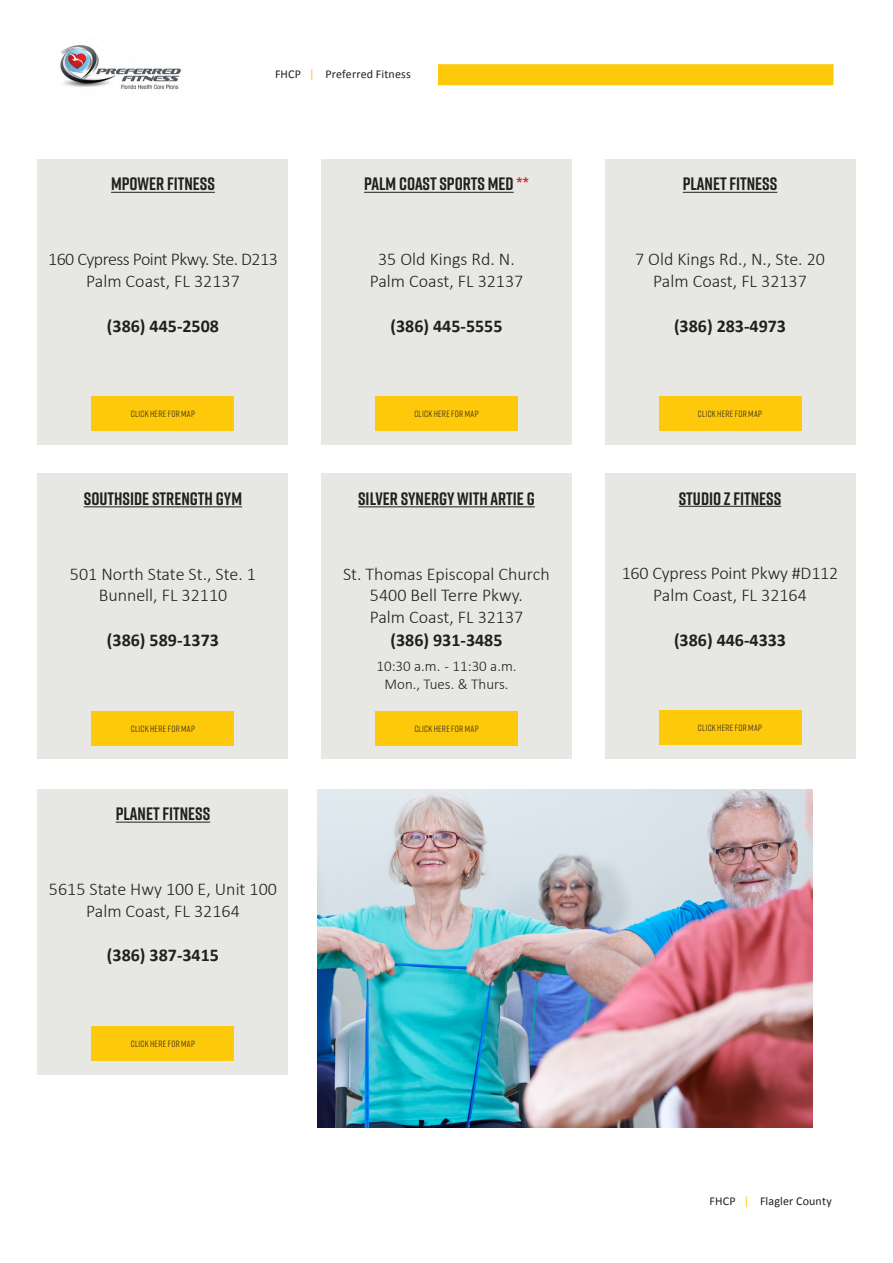
<style>
.page{position:relative;width:893px;height:1263px;background:#fff}
.page>*{position:absolute;margin:0;border:0;box-sizing:border-box;transform-origin:0 0}
.t1{font:300 18px "Calibri";color:#231f20}
.t2{font:700 18px "Rift";color:#231f20}
.t3{font:700 18px "Calibri";color:#231f20}
.t4{font:300 18px "Calibri";letter-spacing:-.03em;color:#231f20}
.t5{font:300 15px "Calibri";color:#231f20}
._8_Content_black_Sou{font:12px "Calibri";letter-spacing:.01em;color:#231f20}
._6_Content_black_Sou{font:9px "Rift";letter-spacing:.04em;color:#231f20}
.s1{color:#fec80b}
.s2{color:#d1232a}
</style>
<div class="page">
<div style="left:37px;top:159px;width:251px;height:285px;background:#e7e8e4"></div>
<div style="left:37px;top:474px;width:251px;height:285px;background:#e7e8e4"></div>
<div style="left:37px;top:789px;width:251px;height:285px;background:#e7e8e4"></div>
<div style="left:438px;top:64px;width:395px;height:21px;background:#fec80b"></div>
<img style="left:60px;top:45px;width:121px;height:45px">
<hr style="left:111px;top:192px;width:104px;height:1px;background:#231f20">
<div style="left:321px;top:159px;width:251px;height:285px;background:#e7e8e4"></div>
<hr style="left:364px;top:192px;width:150px;height:1px;background:#231f20">
<div style="left:604px;top:159px;width:251px;height:285px;background:#e7e8e4"></div>
<hr style="left:683px;top:192px;width:94px;height:1px;background:#231f20">
<hr style="left:84px;top:506px;width:158px;height:1px;background:#231f20">
<hr style="left:116px;top:822px;width:94px;height:1px;background:#231f20">
<div style="left:321px;top:474px;width:251px;height:285px;background:#e7e8e4"></div>
<hr style="left:358px;top:506px;width:177px;height:1px;background:#231f20">
<div style="left:604px;top:473px;width:251px;height:285px;background:#e7e8e4"></div>
<hr style="left:679px;top:506px;width:102px;height:1px;background:#231f20">
<img style="left:317px;top:790px;width:496px;height:337px">
<div style="left:92px;top:397px;width:142px;height:34px;background:#fec80b"></div>
<div style="left:375px;top:397px;width:143px;height:34px;background:#fec80b"></div>
<div style="left:659px;top:397px;width:142px;height:34px;background:#fec80b"></div>
<div style="left:92px;top:711px;width:142px;height:34px;background:#fec80b"></div>
<div style="left:92px;top:1026px;width:142px;height:34px;background:#fec80b"></div>
<div style="left:375px;top:711px;width:143px;height:34px;background:#fec80b"></div>
<div style="left:659px;top:711px;width:142px;height:34px;background:#fec80b"></div>
<p class="_8_Content_black_Sou" style="left:275px;top:67px;width:137px">FHCP <span class="s1">|</span> Preferred Fitness</p>
<p class="t2" style="left:111px;top:171px;width:105px">MPOWER FITNESS</p>
<p class="t2" style="left:364px;top:171px;width:166px">PALM COAST SPORTS MED <span class="s2">**</span></p>
<p class="t2" style="left:683px;top:171px;width:96px">PLANET FITNESS</p>
<p class="t4" style="left:48px;top:248px;width:231px">160 Cypress Point Pkwy. Ste. D213</p>
<p class="t1" style="left:86px;top:270px;width:155px">Palm Coast, FL 32137</p>
<p class="t3" style="left:107px;top:313px;width:114px">(386) 445-2508</p>
<p class="t1" style="left:378px;top:248px;width:138px">35 Old Kings Rd. N.</p>
<p class="t1" style="left:370px;top:270px;width:155px">Palm Coast, FL 32137</p>
<p class="t3" style="left:390px;top:313px;width:114px">(386) 445-5555</p>
<p class="t1" style="left:635px;top:248px;width:191px">7 Old Kings Rd., N., Ste. 20</p>
<p class="t1" style="left:653px;top:270px;width:155px">Palm Coast, FL 32137</p>
<p class="t3" style="left:674px;top:313px;width:114px">(386) 283-4973</p>
<p class="_6_Content_black_Sou" style="left:131px;top:408px;width:66px">CLICK HERE FOR MAP</p>
<p class="_6_Content_black_Sou" style="left:414px;top:408px;width:66px">CLICK HERE FOR MAP</p>
<p class="_6_Content_black_Sou" style="left:698px;top:408px;width:66px">CLICK HERE FOR MAP</p>
<p class="t2" style="left:84px;top:486px;width:160px">SOUTHSIDE STRENGTH GYM</p>
<p class="t1" style="left:70px;top:563px;width:187px">501 North State St., Ste. 1</p>
<p class="t1" style="left:99px;top:584px;width:130px">Bunnell, FL 32110</p>
<p class="t3" style="left:107px;top:627px;width:114px">(386) 589-1373</p>
<p class="_6_Content_black_Sou" style="left:131px;top:722px;width:66px">CLICK HERE FOR MAP</p>
<p class="t2" style="left:116px;top:801px;width:96px">PLANET FITNESS</p>
<p class="t1" style="left:49px;top:878px;width:230px">5615 State Hwy 100 E, Unit 100</p>
<p class="t1" style="left:86px;top:899px;width:155px">Palm Coast, FL 32164</p>
<p class="t3" style="left:107px;top:943px;width:114px">(386) 387-3415</p>
<p class="_6_Content_black_Sou" style="left:131px;top:1037px;width:66px">CLICK HERE FOR MAP</p>
<p class="t2" style="left:358px;top:486px;width:178px">SILVER SYNERGY WITH ARTIE G</p>
<p class="t1" style="left:343px;top:563px;width:208px">St. Thomas Episcopal Church</p>
<p class="t1" style="left:370px;top:584px;width:155px">5400 Bell Terre Pkwy.</p>
<p class="t1" style="left:370px;top:606px;width:155px">Palm Coast, FL 32137</p>
<p class="t3" style="left:390px;top:627px;width:114px">(386) 931-3485</p>
<p class="t5" style="left:376px;top:657px;width:142px">10:30 a.m. - 11:30 a.m.</p>
<p class="t5" style="left:384px;top:675px;width:125px">Mon., Tues. &amp; Thurs.</p>
<p class="t2" style="left:679px;top:485px;width:104px">STUDIO Z FITNESS</p>
<p class="t1" style="left:622px;top:562px;width:218px">160 Cypress Point Pkwy #D112</p>
<p class="t1" style="left:653px;top:584px;width:155px">Palm Coast, FL 32164</p>
<p class="t3" style="left:674px;top:627px;width:114px">(386) 446-4333</p>
<p class="_6_Content_black_Sou" style="left:414px;top:722px;width:66px">CLICK HERE FOR MAP</p>
<p class="_6_Content_black_Sou" style="left:698px;top:722px;width:66px">CLICK HERE FOR MAP</p>
<p class="_8_Content_black_Sou" style="left:710px;top:1193px;width:124px">FHCP <span class="s1">|</span> Flagler County</p>
</div>
